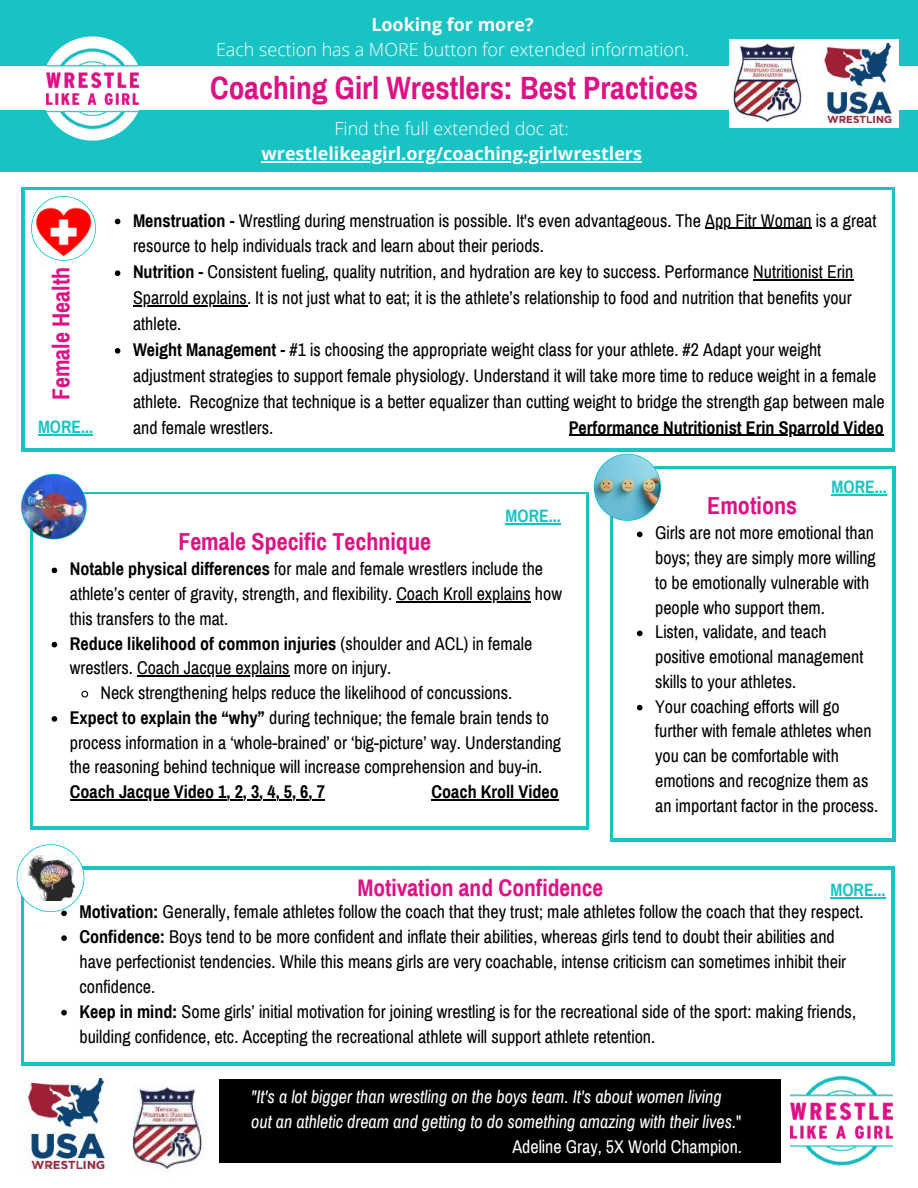
<style>
.page{position:relative;width:918px;height:1188px;background:#fff}
.page>*{position:absolute;margin:0;border:0;box-sizing:border-box;transform-origin:0 0}
.t1{font:700 31.5px "Archivo Narrow";color:#de1184}
.t2{font:700 24.15px "Archivo Narrow";color:#de1184}
.t3{font:700 24px "Archivo Narrow";color:#de1184}
.t4{font:700 23.55px "Archivo Narrow";color:#de1184}
.t5{font:18px/24.8px "Archivo Narrow";color:#000}
.t6{font:700 18px "Archivo Narrow";color:#000}
.t7{font:italic 18px "Archivo Narrow";color:#fff}
.t8{font:300 18px "Open Sans";color:#fff}
.t9{font:700 18px "Open Sans";color:#fff}
.t10{font:18px "Archivo Narrow";color:#fff}
.t11{font:700 17.55px "Archivo Narrow";color:#1ac3c3}
.s1{font-weight:700}
.s2{font-weight:400}
.s3{font-style:normal}
</style>
<div class="page">
<div style="left:21px;top:867px;width:874px;height:199px;background:#1ac3c3"></div>
<div style="left:30px;top:492px;width:559px;height:337px;background:#1ac3c3"></div>
<div style="left:33px;top:494px;width:553px;height:332px;background:#fff"></div>
<svg style="left:52px;top:568px;width:5px;height:5px"></svg>
<hr style="left:396px;top:601px;width:135px;height:1px;background:#000">
<svg style="left:52px;top:642px;width:5px;height:5px"></svg>
<hr style="left:137px;top:676px;width:153px;height:1px;background:#000">
<svg style="left:81px;top:690px;width:8px;height:8px"></svg>
<svg style="left:52px;top:716px;width:5px;height:6px"></svg>
<hr style="left:70px;top:799px;width:156px;height:1px;background:#000">
<svg style="left:226px;top:799px;width:99px;height:1px"></svg>
<hr style="left:432px;top:799px;width:127px;height:1px;background:#000">
<div style="left:610px;top:466px;width:285px;height:376px;background:#1ac3c3"></div>
<div style="left:0;top:110px;width:918px;height:62px;background:#1ac3c3"></div>
<div style="left:21px;top:187px;width:874px;height:265px;background:#1ac3c3"></div>
<div style="left:25px;top:190px;width:867px;height:258px;background:#fff"></div>
<svg style="left:115px;top:219px;width:5px;height:5px"></svg>
<hr style="left:705px;top:228px;width:107px;height:1px;background:#000">
<svg style="left:115px;top:270px;width:5px;height:6px"></svg>
<hr style="left:753px;top:279px;width:100px;height:2px;background:#000">
<hr style="left:133px;top:305px;width:114px;height:1px;background:#000">
<svg style="left:115px;top:348px;width:5px;height:6px"></svg>
<hr style="left:569px;top:435px;width:315px;height:1px;background:#000">
<div style="left:613px;top:469px;width:279px;height:369px;background:#fff"></div>
<svg style="left:637px;top:532px;width:6px;height:5px"></svg>
<svg style="left:637px;top:631px;width:6px;height:5px"></svg>
<svg style="left:637px;top:705px;width:6px;height:5px"></svg>
<div style="left:219px;top:1079px;width:561px;height:84px;background:#000"></div>
<img style="left:24px;top:1079px;width:85px;height:90px">
<div style="left:25px;top:870px;width:866px;height:192px;background:#fff"></div>
<svg style="left:61px;top:935px;width:6px;height:6px"></svg>
<svg style="left:61px;top:1010px;width:6px;height:6px"></svg>
<img style="left:790px;top:1075px;width:102px;height:91px">
<img style="left:132px;top:1085px;width:72px;height:86px">
<svg style="left:31px;top:196px;width:65px;height:65px"></svg>
<img style="left:32px;top:197px;width:63px;height:63px;border-radius:50%">
<img style="left:36px;top:207px;width:55px;height:50px">
<svg style="left:21px;top:474px;width:66px;height:65px"></svg>
<img style="left:22px;top:475px;width:64px;height:64px;border-radius:50%">
<svg style="left:594px;top:454px;width:67px;height:67px"></svg>
<img style="left:595px;top:455px;width:65px;height:65px;border-radius:50%">
<svg style="left:17px;top:844px;width:67px;height:72px"></svg>
<img style="left:17px;top:845px;width:67px;height:66px;border-radius:50%">
<img style="left:27px;top:856px;width:47px;height:45px">
<hr style="left:832px;top:494px;width:43px;height:2px;background:#1ac3c3">
<svg style="left:875px;top:494px;width:12px;height:2px"></svg>
<hr style="left:38px;top:434px;width:43px;height:2px;background:#1ac3c3">
<svg style="left:81px;top:434px;width:12px;height:2px"></svg>
<hr style="left:506px;top:524px;width:43px;height:1px;background:#1ac3c3">
<svg style="left:549px;top:524px;width:12px;height:1px"></svg>
<hr style="left:830px;top:897px;width:44px;height:2px;background:#1ac3c3">
<svg style="left:874px;top:897px;width:12px;height:2px"></svg>
<div style="left:0;top:0;width:918px;height:66px;background:#1ac3c3"></div>
<div style="left:729px;top:40px;width:169px;height:88px;background:#fff"></div>
<svg style="left:45px;top:36px;width:94px;height:105px"></svg>
<img style="left:46px;top:42px;width:92px;height:92px">
<img style="left:821px;top:44px;width:74px;height:79px">
<img style="left:732px;top:44px;width:70px;height:79px">
<hr style="left:262px;top:161px;width:380px;height:1px;background:#fff">
<h3 class="t3" style="left:49px;top:400px;width:135px;rotate:-90deg">Female Health</h3>
<p class="t11" style="left:38px;top:418px;width:57px">MORE...</p>
<p class="t9" style="left:371px;top:12px;width:164px">Looking for more?</p>
<p class="t8" style="left:216px;top:37px;width:474px">Each section has a MORE button for extended information.</p>
<h1 class="t1" style="left:210px;top:72px;width:490px">Coaching Girl Wrestlers: Best Practices</h1>
<p class="t8" style="left:335px;top:116px;width:236px">Find the full extended doc at:</p>
<p class="t9" style="left:262px;top:141px;width:382px">wrestlelikeagirl.org/coaching-girlwrestlers</p>
<p class="t5" style="left:133px;top:208px;width:753px;line-height:25.8px"><span class="s1">Menstruation -</span> Wrestling during menstruation is possible. It's even advantageous. The App Fitr Woman is a great resource to help individuals track and learn about their periods.<br><span class="s1">Nutrition -</span> Consistent fueling, quality nutrition, and hydration are key to success. Performance Nutritionist Erin Sparrold explains. It is not just what to eat; it is the athlete’s relationship to food and nutrition that benefits your athlete.<br><span class="s1">Weight Management -</span> #1 is choosing the appropriate weight class for your athlete. #2 Adapt your weight adjustment strategies to support female physiology. Understand it will take more time to reduce weight in a female athlete. Recognize that technique is a better equalizer than cutting weight to bridge the strength gap between male and female wrestlers.</p>
<p class="t6" style="left:569px;top:418px;width:316px">Performance Nutritionist Erin Sparrold Video</p>
<p class="t11" style="left:506px;top:507px;width:57px">MORE...</p>
<h2 class="t2" style="left:707px;top:492px;width:91px">Emotions</h2>
<p class="t11" style="left:832px;top:477px;width:57px">MORE...</p>
<h3 class="t3" style="left:178px;top:529px;width:254px">Female Specific Technique</h3>
<p class="t5" style="left:70px;top:557px;width:475px"><span class="s1">Notable physical differences</span> for male and female wrestlers include the</p>
<p class="t5" style="left:70px;top:582px;width:494px">athlete’s center of gravity, strength, and flexibility. Coach Kroll explains how</p>
<p class="t5" style="left:70px;top:607px;width:160px">this transfers to the mat.</p>
<p class="t6" style="left:70px;top:634px;width:464px">Reduce likelihood of common injuries <span class="s2">(shoulder and ACL) in female</span></p>
<p class="t5" style="left:70px;top:656px;width:323px">wrestlers. Coach Jacque explains more on injury.</p>
<p class="t5" style="left:100px;top:681px;width:413px">Neck strengthening helps reduce the likelihood of concussions.</p>
<p class="t5" style="left:70px;top:706px;width:481px"><span class="s1">Expect to explain the “why”</span> during technique; the female brain tends to</p>
<p class="t5" style="left:70px;top:730px;width:493px">process information in a ‘whole-brained’ or ‘big-picture’ way. Understanding</p>
<p class="t5" style="left:70px;top:755px;width:474px">the reasoning behind technique will increase comprehension and buy-in.</p>
<p class="t6" style="left:70px;top:782px;width:257px">Coach Jacque Video 1, 2, 3, 4, 5, 6, 7</p>
<p class="t6" style="left:432px;top:782px;width:129px">Coach Kroll Video</p>
<h3 class="t4" style="left:357px;top:876px;width:248px">Motivation and Confidence</h3>
<p class="t5" style="left:655px;top:521px;width:225px">Girls are not more emotional than boys; they are simply more willing to be emotionally vulnerable with people who support them.<br>Listen, validate, and teach positive emotional management skills to your athletes.<br>Your coaching efforts will go further with female athletes when you can be comfortable with emotions and recognize them as an important factor in the process.</p>
<p class="t11" style="left:830px;top:880px;width:57px">MORE...</p>
<p class="t5" style="left:80px;top:900px;width:786px"><span class="s1">Motivation:</span> Generally, female athletes follow the coach that they trust; male athletes follow the coach that they respect.<br><span class="s1">Confidence:</span> Boys tend to be more confident and inflate their abilities, whereas girls tend to doubt their abilities and have perfectionist tendencies. While this means girls are very coachable, intense criticism can sometimes inhibit their confidence.<br><span class="s1">Keep in mind:</span> Some girls’ initial motivation for joining wrestling is for the recreational side of the sport: making friends, building confidence, etc. Accepting the recreational athlete will support athlete retention.</p>
<p class="t7" style="left:251px;top:1087px;width:472px">"It's a lot bigger than wrestling on the boys team. It's about women living</p>
<p class="t7" style="left:251px;top:1112px;width:492px">out an athletic dream and getting to do something amazing with their lives.<span class="s3">"</span></p>
<p class="t10" style="left:512px;top:1137px;width:231px">Adeline Gray, 5X World Champion.</p>
</div>
